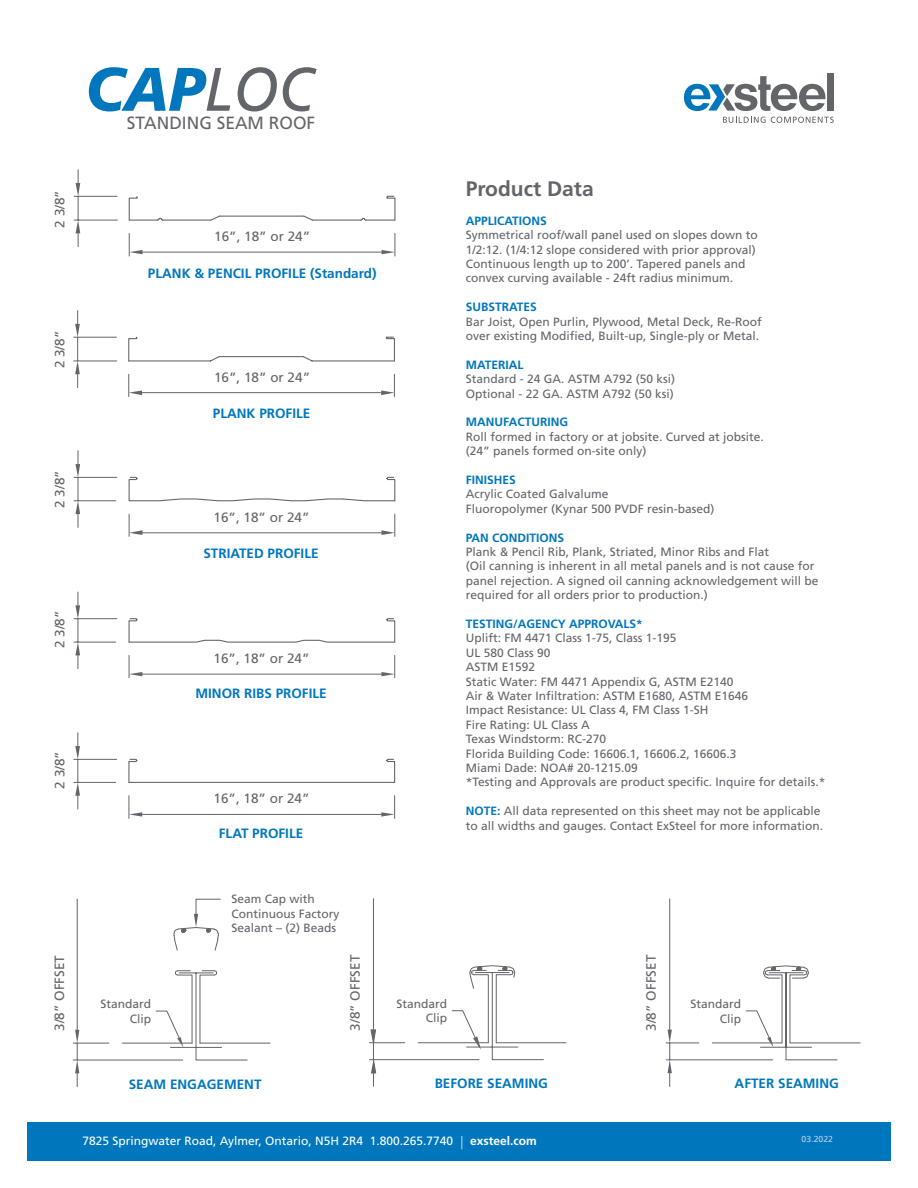
<style>
.page{position:relative;width:918px;height:1188px;background:#fff}
.page>*{position:absolute;margin:0;border:0;box-sizing:border-box;transform-origin:0 0}
.t1{font:italic 900 61.35px "Frutiger LT Std";color:#0077bd;scale:.95 1}
.t2{font:700 21px "Frutiger LT Std";color:#62656a}
.t3{font:17.7px "Frutiger LT Std";color:#62656a}
.t4{font:700 13.5px "Frutiger LT Std";color:#0077bd}
.t5{font:13.5px "Frutiger LT Std";color:#62656a}
.t6{font:12px/14.4px "Frutiger LT Std";color:#62656a}
.t7{font:700 12px "Frutiger LT Std";color:#0077bd}
.t8{font:12px "Frutiger LT Std";color:#fff}
.t9{font:8.7px "Frutiger LT Std";color:#bacfe9}
.s1{font-weight:400;color:#62656a}
.s2{font-weight:700;color:#0077bd}
.s3{font-weight:300;font-stretch:condensed;font-size:13.5px}
.s4{font-weight:700}
</style>
<div class="page">
<div style="left:27px;top:1122px;width:864px;height:39px;background:#0077bd"></div>
<svg style="left:129px;top:233px;width:267px;height:23px"></svg>
<svg style="left:128px;top:195px;width:268px;height:26px"></svg>
<hr style="left:74px;top:196px;width:43px;height:1px;background:#62656a">
<hr style="left:74px;top:220px;width:43px;height:1px;background:#62656a">
<svg style="left:76px;top:170px;width:4px;height:77px"></svg>
<svg style="left:128px;top:336px;width:267px;height:26px"></svg>
<hr style="left:74px;top:337px;width:43px;height:1px;background:#62656a">
<hr style="left:74px;top:361px;width:43px;height:1px;background:#62656a">
<svg style="left:75px;top:311px;width:5px;height:77px"></svg>
<svg style="left:129px;top:374px;width:266px;height:23px"></svg>
<svg style="left:128px;top:476px;width:268px;height:26px"></svg>
<hr style="left:74px;top:477px;width:43px;height:1px;background:#62656a">
<hr style="left:74px;top:501px;width:42px;height:1px;background:#62656a">
<svg style="left:75px;top:451px;width:5px;height:76px"></svg>
<svg style="left:129px;top:514px;width:267px;height:22px"></svg>
<svg style="left:128px;top:618px;width:268px;height:25px"></svg>
<hr style="left:74px;top:618px;width:43px;height:1px;background:#62656a">
<hr style="left:74px;top:642px;width:42px;height:1px;background:#62656a">
<svg style="left:75px;top:592px;width:5px;height:77px"></svg>
<svg style="left:129px;top:655px;width:266px;height:23px"></svg>
<svg style="left:128px;top:758px;width:268px;height:25px"></svg>
<hr style="left:129px;top:782px;width:266px;height:1px;background:#62656a">
<hr style="left:74px;top:759px;width:43px;height:1px;background:#62656a">
<hr style="left:74px;top:782px;width:42px;height:1px;background:#62656a">
<svg style="left:75px;top:733px;width:5px;height:76px"></svg>
<svg style="left:129px;top:796px;width:266px;height:22px"></svg>
<div style="left:827px;top:73px;width:7px;height:38px;background:#62656a"></div>
<svg style="left:684px;top:76px;width:141px;height:35px"></svg>
<svg style="left:723px;top:117px;width:111px;height:6px"></svg>
<hr style="left:669px;top:899px;width:1px;height:131px;background:#62656a">
<hr style="left:666px;top:1043px;width:33px;height:1px;background:#62656a">
<hr style="left:666px;top:1060px;width:107px;height:1px;background:#62656a">
<svg style="left:668px;top:1030px;width:4px;height:56px"></svg>
<hr style="left:712px;top:1043px;width:70px;height:1px;background:#62656a">
<hr style="left:790px;top:1043px;width:70px;height:1px;background:#62656a">
<svg style="left:746px;top:965px;width:92px;height:96px"></svg>
<hr style="left:77px;top:899px;width:1px;height:131px;background:#62656a">
<svg style="left:75px;top:1030px;width:4px;height:57px"></svg>
<hr style="left:73px;top:1043px;width:36px;height:1px;background:#62656a">
<hr style="left:73px;top:1060px;width:110px;height:1px;background:#62656a">
<svg style="left:121px;top:899px;width:150px;height:162px"></svg>
<hr style="left:373px;top:899px;width:1px;height:130px;background:#62656a">
<hr style="left:370px;top:1042px;width:35px;height:1px;background:#62656a">
<hr style="left:370px;top:1059px;width:109px;height:1px;background:#62656a">
<svg style="left:370px;top:1029px;width:7px;height:57px"></svg>
<hr style="left:418px;top:1042px;width:70px;height:1px;background:#62656a">
<hr style="left:496px;top:1042px;width:70px;height:1px;background:#62656a">
<svg style="left:452px;top:965px;width:92px;height:95px"></svg>
<h1 class="t1" style="left:85px;top:53px;width:242px">CAP<span class="s1">LOC</span></h1>
<h3 class="t3" style="left:127px;top:112px;width:190px">STANDING SEAM ROOF</h3>
<p class="t5" style="left:52px;top:228px;width:39px;rotate:-90deg">2 3/8”</p>
<p class="t5" style="left:52px;top:368px;width:39px;rotate:-90deg">2 3/8”</p>
<p class="t5" style="left:52px;top:508px;width:39px;rotate:-90deg">2 3/8”</p>
<p class="t5" style="left:52px;top:648px;width:39px;rotate:-90deg">2 3/8”</p>
<p class="t5" style="left:52px;top:789px;width:39px;rotate:-90deg">2 3/8”</p>
<p class="t5" style="left:214px;top:228px;width:98px">16”, 18” or 24”</p>
<p class="t4" style="left:148px;top:265px;width:230px">PLANK &amp; PENCIL PROFILE (Standard)</p>
<p class="t5" style="left:214px;top:370px;width:98px">16”, 18” or 24”</p>
<p class="t4" style="left:213px;top:405px;width:99px">PLANK PROFILE</p>
<p class="t5" style="left:214px;top:510px;width:98px">16”, 18” or 24”</p>
<p class="t4" style="left:203px;top:545px;width:117px">STRIATED PROFILE</p>
<p class="t5" style="left:214px;top:650px;width:98px">16”, 18” or 24”</p>
<p class="t4" style="left:195px;top:685px;width:133px">MINOR RIBS PROFILE</p>
<p class="t5" style="left:214px;top:790px;width:98px">16”, 18” or 24”</p>
<p class="t4" style="left:219px;top:826px;width:86px">FLAT PROFILE</p>
<h2 class="t2" style="left:466px;top:176px;width:129px">Product Data</h2>
<p class="t7" style="left:466px;top:214px;width:83px">APPLICATIONS</p>
<p class="t6" style="left:466px;top:228px;width:294px">Symmetrical roof/wall panel used on slopes down to 1/2:12. (1/4:12 slope considered with prior approval)<br>Continuous length up to 200’. Tapered panels and convex curving available - 24ft radius minimum.</p>
<p class="t7" style="left:466px;top:300px;width:73px">SUBSTRATES</p>
<p class="t6" style="left:466px;top:314px;width:298px">Bar Joist, Open Purlin, Plywood, Metal Deck, Re-Roof over existing Modified, Built-up, Single-ply or Metal.</p>
<p class="t7" style="left:466px;top:358px;width:59px">MATERIAL</p>
<p class="t6" style="left:466px;top:372px;width:211px">Standard - 24 GA. ASTM A792 (50 ksi)<br>Optional - 22 GA. ASTM A792 (50 ksi)</p>
<p class="t7" style="left:466px;top:415px;width:104px">MANUFACTURING</p>
<p class="t6" style="left:466px;top:429px;width:300px">Roll formed in factory or at jobsite. Curved at jobsite. (24” panels formed on-site only)</p>
<p class="t7" style="left:466px;top:473px;width:52px">FINISHES</p>
<p class="t6" style="left:466px;top:487px;width:250px">Acrylic Coated Galvalume<br>Fluoropolymer (Kynar 500 PVDF resin-based)</p>
<p class="t7" style="left:466px;top:530px;width:100px">PAN CONDITIONS</p>
<p class="t6" style="left:466px;top:545px;width:354px">Plank &amp; Pencil Rib, Plank, Striated, Minor Ribs and Flat<br>(Oil canning is inherent in all metal panels and is not cause for panel rejection. A signed oil canning acknowledgement will be required for all orders prior to production.)</p>
<p class="t7" style="left:466px;top:617px;width:179px">TESTING/AGENCY APPROVALS*</p>
<p class="t6" style="left:466px;top:631px;width:361px">Uplift: FM 4471 Class 1-75, Class 1-195<br>UL 580 Class 90<br>ASTM E1592<br>Static Water: FM 4471 Appendix G, ASTM E2140<br>Air &amp; Water Infiltration: ASTM E1680, ASTM E1646<br>Impact Resistance: UL Class 4, FM Class 1-SH<br>Fire Rating: UL Class A<br>Texas Windstorm: RC-270<br>Florida Building Code: 16606.1, 16606.2, 16606.3<br>Miami Dade: NOA# 20-1215.09<br>*Testing and Approvals are product specific. Inquire for details.*</p>
<p class="t6" style="left:466px;top:804px;width:359px"><span class="s2">NOTE:</span> All data represented on this sheet may not be applicable to all widths and gauges. Contact ExSteel for more information.</p>
<p class="t5" style="left:52px;top:1031px;width:77px;rotate:-90deg">3/8” OFFSET</p>
<p class="t6" style="left:100px;top:997px;width:52px;text-align:right">Standard<br>Clip</p>
<p class="t6" style="left:232px;top:892px;width:109px">Seam Cap with<br>Continuous Factory<br>Sealant – (2) Beads</p>
<p class="t5" style="left:347px;top:1031px;width:77px;rotate:-90deg">3/8” OFFSET</p>
<p class="t6" style="left:397px;top:997px;width:52px;text-align:right">Standard<br>Clip</p>
<p class="t4" style="left:129px;top:1076px;width:134px">SEAM ENGAGEMENT</p>
<p class="t4" style="left:435px;top:1076px;width:115px">BEFORE SEAMING</p>
<p class="t8" style="left:82px;top:1134px;width:456px">7825 Springwater Road, Aylmer, Ontario, N5H 2R4 1.800.265.7740 <span class="s3">|</span> <span class="s4">exsteel.com</span></p>
<p class="t5" style="left:643px;top:1031px;width:77px;rotate:-90deg">3/8” OFFSET</p>
<p class="t6" style="left:690px;top:997px;width:52px;text-align:right">Standard<br>Clip</p>
<p class="t4" style="left:735px;top:1076px;width:106px">AFTER SEAMING</p>
<p class="t9" style="left:802px;top:1134px;width:33px">03.2022</p>
</div>
